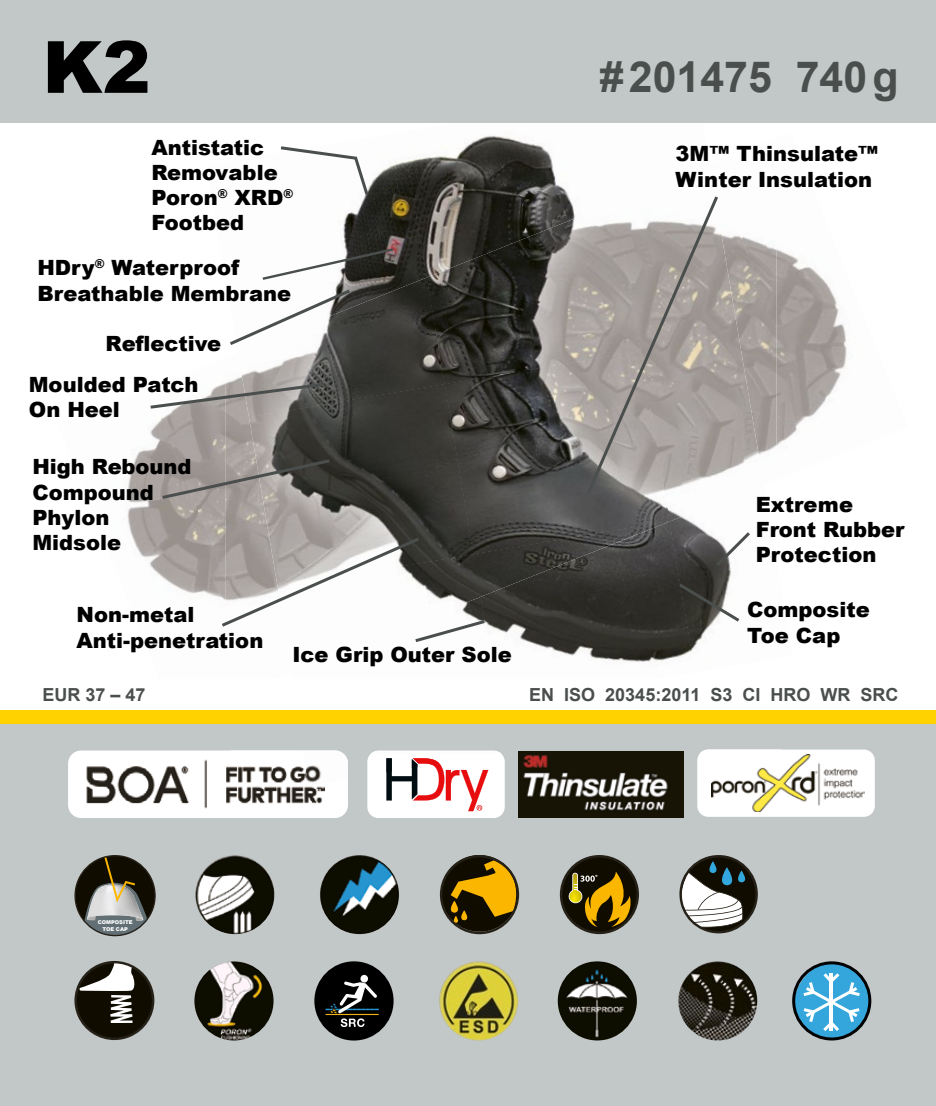
<style>
.page{position:relative;width:936px;height:1106px;background:#fff}
.page>*{position:absolute;margin:0;border:0;box-sizing:border-box;transform-origin:0 0}
.t1{font:900 72px "Arial";color:#000}
.t2{font:700 42.9px "Arial";color:#4a4f4d}
.t3{font:900 21px/25.2px "Arial";color:#000}
.t4{font:700 18px "Arial";color:#4a4f4d}
.t5{font:900 5.1px/6.3px "Arial";color:#fff;text-align:center}
</style>
<div class="page">
<img style="left:776px;top:309px;width:71px;height:137px">
<img style="left:127px;top:449px;width:91px;height:148px">
<img style="left:149px;top:410px;width:76px;height:170px">
<img style="left:776px;top:249px;width:63px;height:60px">
<img style="left:763px;top:328px;width:13px;height:125px">
<img style="left:763px;top:244px;width:13px;height:84px">
<img style="left:225px;top:378px;width:24px;height:157px">
<img style="left:343px;top:162px;width:59px;height:115px">
<img style="left:402px;top:122px;width:196px;height:155px">
<img style="left:695px;top:524px;width:36px;height:124px">
<img style="left:669px;top:521px;width:26px;height:138px">
<img style="left:238px;top:277px;width:188px;height:140px">
<img style="left:426px;top:202px;width:158px;height:182px">
<img style="left:669px;top:233px;width:94px;height:288px">
<img style="left:249px;top:384px;width:195px;height:151px">
<img style="left:444px;top:351px;width:225px;height:170px">
<img style="left:278px;top:521px;width:391px;height:141px">
<svg style="left:262px;top:248px;width:131px;height:32px"></svg>
<svg style="left:716px;top:532px;width:34px;height:34px"></svg>
<div style="left:0;top:0;width:935px;height:122px;background:#c2c7c7"></div>
<div style="left:0;top:723px;width:935px;height:383px;background:#c2c7c7"></div>
<div style="left:0;top:710px;width:935px;height:14px;background:#ffd200"></div>
<div style="left:314px;top:961px;width:79px;height:79px;background:#000;border-radius:50%"></div>
<div style="left:360px;top:974px;width:8px;height:8px;background:#fff;border-radius:50%"></div>
<svg style="left:325px;top:981px;width:54px;height:46px"></svg>
<svg style="left:559px;top:855px;width:80px;height:80px"></svg>
<svg style="left:439px;top:855px;width:81px;height:80px"></svg>
<img style="left:320px;top:855px;width:79px;height:79px;border-radius:40px">
<img style="left:195px;top:855px;width:79px;height:79px;border-radius:40px">
<img style="left:678px;top:961px;width:79px;height:79px;border-radius:40px">
<img style="left:439px;top:961px;width:79px;height:79px;border-radius:40px">
<img style="left:194px;top:961px;width:79px;height:79px;border-radius:40px">
<svg style="left:679px;top:855px;width:78px;height:78px"></svg>
<svg style="left:74px;top:961px;width:81px;height:80px"></svg>
<img style="left:557px;top:961px;width:80px;height:79px;border-radius:40px">
<div style="left:697px;top:749px;width:177px;height:67px;background:#fff;border-radius:11px"></div>
<img style="left:711px;top:754px;width:153px;height:58px">
<div style="left:367px;top:750px;width:137px;height:68px;background:#fff;border-radius:11px"></div>
<svg style="left:386px;top:763px;width:102px;height:48px"></svg>
<div style="left:68px;top:750px;width:280px;height:68px;background:#fff;border-radius:13px"></div>
<img style="left:86px;top:759px;width:240px;height:50px">
<img style="left:518px;top:751px;width:166px;height:66px">
<img style="left:230px;top:750px;width:114px;height:4px">
<img style="left:699px;top:749px;width:82px;height:5px">
<img style="left:386px;top:758px;width:31px;height:14px">
<img style="left:413px;top:758px;width:26px;height:6px">
<img style="left:303px;top:759px;width:23px;height:26px">
<img style="left:370px;top:750px;width:129px;height:4px">
<svg style="left:793px;top:962px;width:76px;height:76px"></svg>
<div style="left:792px;top:961px;width:79px;height:79px;border:3px solid #000;border-radius:50%"></div>
<svg style="left:74px;top:855px;width:82px;height:81px"></svg>
<svg style="left:280px;top:146px;width:90px;height:52px"></svg>
<svg style="left:675px;top:580px;width:65px;height:44px"></svg>
<svg style="left:584px;top:193px;width:136px;height:304px;background:#aea9a5"></svg>
<svg style="left:218px;top:535px;width:267px;height:107px"></svg>
<svg style="left:159px;top:457px;width:174px;height:44px;background:#87827f"></svg>
<svg style="left:230px;top:287px;width:123px;height:60px"></svg>
<svg style="left:150px;top:381px;width:176px;height:29px"></svg>
<p class="t1" style="left:43px;top:15px;width:109px">K2</p>
<p class="t3" style="left:151px;top:134px;width:114px">Antistatic</p>
<p class="t3" style="left:151px;top:159px;width:128px">Removable</p>
<p class="t3" style="left:151px;top:184px;width:143px">Poron<sup>®</sup> XRD<sup>®</sup></p>
<p class="t3" style="left:151px;top:209px;width:94px">Footbed</p>
<p class="t3" style="left:37px;top:255px;width:203px">HDry<sup>®</sup> Waterproof</p>
<p class="t3" style="left:37px;top:280px;width:255px">Breathable Membrane</p>
<p class="t3" style="left:106px;top:330px;width:117px">Reflective</p>
<p class="t3" style="left:29px;top:371px;width:171px">Moulded Patch<br>On Heel</p>
<p class="t3" style="left:32px;top:453px;width:161px">High Rebound</p>
<p class="t3" style="left:32px;top:479px;width:123px">Compound</p>
<p class="t3" style="left:32px;top:504px;width:79px">Phylon</p>
<p class="t3" style="left:32px;top:529px;width:90px">Midsole</p>
<p class="t3" style="left:77px;top:601px;width:119px">Non-metal</p>
<p class="t3" style="left:77px;top:627px;width:188px">Anti-penetration</p>
<p class="t3" style="left:292px;top:641px;width:221px">Ice Grip Outer Sole</p>
<p class="t2" style="left:600px;top:49px;width:300px">#201475 740g</p>
<p class="t3" style="left:675px;top:141px;width:204px">3M™ Thinsulate™</p>
<p class="t3" style="left:675px;top:166px;width:198px">Winter Insulation</p>
<p class="t3" style="left:755px;top:491px;width:150px">Extreme<br>Front Rubber<br>Protection</p>
<p class="t3" style="left:747px;top:596px;width:124px">Composite</p>
<p class="t3" style="left:747px;top:622px;width:95px">Toe Cap</p>
<p class="t4" style="left:43px;top:682px;width:105px">EUR 37 – 47</p>
<p class="t4" style="left:529px;top:682px;width:371px">EN ISO 20345:2011 S3 CI HRO WR SRC</p>
<p class="t5" style="left:98px;top:919px;width:36px">COMPOSITE<br>TOE CAP</p>
</div>
